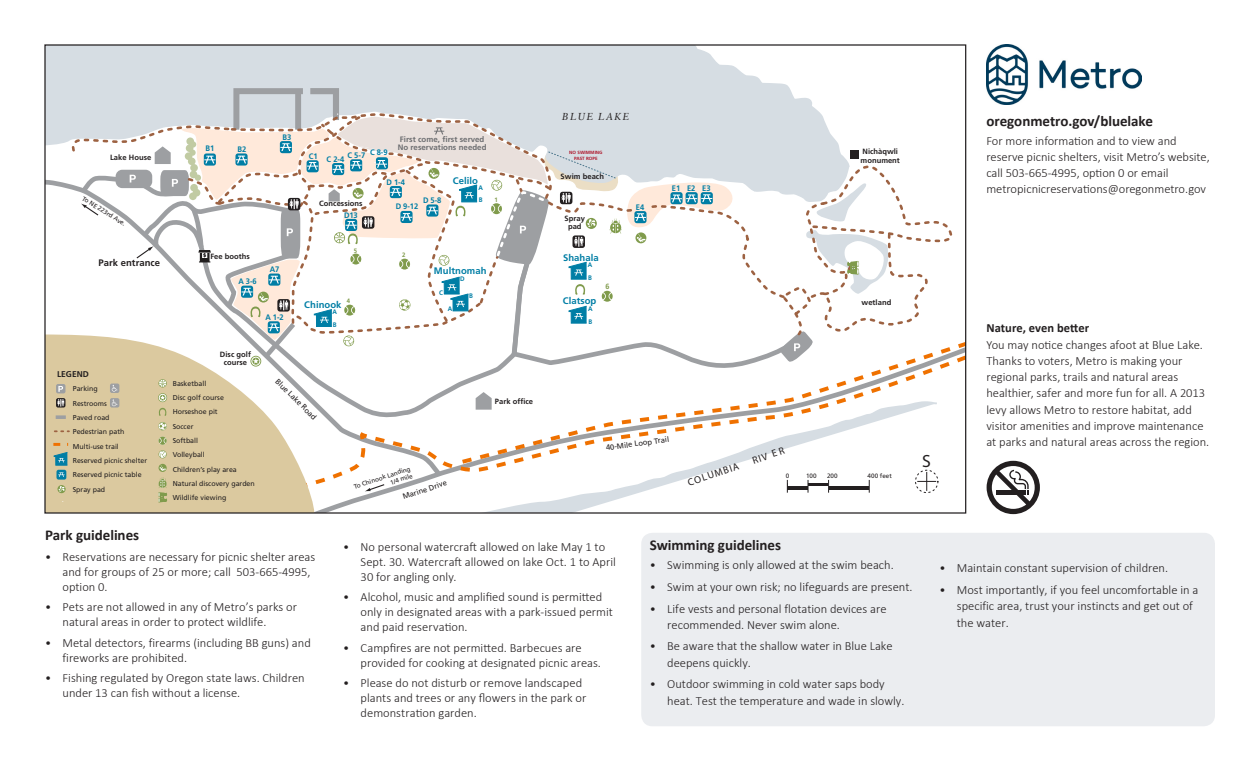
<style>
.page{position:relative;width:1260px;height:765px;background:#fff}
.page>*{position:absolute;margin:0;border:0;box-sizing:border-box;transform-origin:0 0}
.t1{font:700 17.62px "Sabon LT Std";color:#231f20}
.t2{font:700 15px "Calibri";letter-spacing:-.005em;color:#231f20}
.t3{font:300 12.5px/15px "Calibri";color:#231f20}
.t4{font:700 12.5px "Calibri";letter-spacing:.005em;color:#231f20}
.t5{font:italic 700 10.12px "Sabon LT Std";color:#231f20}
.t6{font:italic 10.12px "Sabon LT Std";letter-spacing:.1em;color:#231f20}
.t7{font:700 9.5px "Frutiger LT Std";letter-spacing:.005em;color:#007ea5}
.t8{font:700 9.5px "Frutiger LT Std";letter-spacing:.005em;color:#231f20}
.t9{font:700 8.38px "Frutiger LT Std";color:#231f20}
.t10{font:700 8px "Frutiger LT Std";letter-spacing:-.01em;color:#007ea5;scale:.95 1}
.t11{font:700 7.88px/7.9px "Frutiger LT Std";letter-spacing:.005em;color:#6c6d70}
.t12{font:700 7.62px/7.6px "Frutiger LT Std";letter-spacing:.005em;color:#231f20;text-align:center}
.t13{font:7.62px "Frutiger LT Std";color:#231f20}
.t14{font:700 7.62px "Frutiger LT Std";color:#809b4c;scale:.95 1}
.t15{font:7px/14.4px "Frutiger LT Std";color:#231f20}
.t16{font:700 6.62px/12.8px "Frutiger LT Std";color:#007ea5;scale:.95 1}
.t17{font:6.38px/7.6px "Frutiger LT Std";color:#231f20;text-align:right}
.t18{font:700 6.38px "Frutiger LT Std";color:#809b4c;scale:.95 1}
.t19{font:6.25px "Frutiger LT Std";color:#231f20}
.t20{font:700 4.62px/5.2px "Frutiger LT Std";letter-spacing:.005em;color:#ae172b;text-align:center}
</style>
<div class="page">
<div style="left:641px;top:533px;width:574px;height:193px;background:#ebedf0;border-radius:11px"></div>
<svg style="left:46px;top:46px;width:918px;height:466px"></svg>
<svg style="left:70px;top:85px;width:884px;height:282px"></svg>
<svg style="left:987px;top:461px;width:53px;height:53px"></svg>
<img style="left:986px;top:45px;width:156px;height:60px">
<p class="t6" style="left:562px;top:111px;width:69px">BLUE LAKE</p>
<p class="t12" style="left:110px;top:153px;width:43px">Lake House</p>
<p class="t10" style="left:206px;top:144px;width:11px">B1</p>
<p class="t10" style="left:238px;top:145px;width:11px">B2</p>
<p class="t10" style="left:282px;top:132px;width:11px">B3</p>
<p class="t10" style="left:370px;top:148px;width:20px">C 8-9</p>
<p class="t10" style="left:348px;top:151px;width:20px">C 5-7</p>
<p class="t10" style="left:309px;top:155px;width:39px">C1 C 2-4</p>
<p class="t11" style="left:398px;top:135px;width:90px">First come, first served<br>No reservations needed</p>
<p class="t20" style="left:569px;top:150px;width:35px">NO SWIMMING<br>PAST ROPE</p>
<p class="t12" style="left:861px;top:147px;width:41px;line-height:8.9px;text-align:left">Nichàqwli monument</p>
<p class="t17" style="left:85px;top:194px;width:52px;rotate:32deg">To NE 223rd Ave.</p>
<p class="t12" style="left:319px;top:200px;width:45px">Concessions</p>
<p class="t10" style="left:344px;top:210px;width:16px">D13</p>
<p class="t10" style="left:387px;top:177px;width:21px">D 1-4</p>
<p class="t10" style="left:423px;top:195px;width:21px">D 5-8</p>
<p class="t10" style="left:396px;top:202px;width:25px">D 9-12</p>
<p class="t7" style="left:453px;top:175px;width:27px">Celilo</p>
<p class="t16" style="left:478px;top:181px;width:6px">A<br>B</p>
<p class="t18" style="left:495px;top:196px;width:5px">1</p>
<p class="t12" style="left:561px;top:173px;width:45px">Swim beach</p>
<p class="t12" style="left:565px;top:215px;width:22px">Spray pad</p>
<p class="t10" style="left:636px;top:202px;width:10px">E4</p>
<p class="t10" style="left:672px;top:183px;width:42px">E1 E2 E3</p>
<p class="t8" style="left:98px;top:258px;width:63px">Park entrance</p>
<p class="t12" style="left:210px;top:253px;width:41px">Fee booths</p>
<p class="t10" style="left:238px;top:277px;width:21px">A 3-6</p>
<p class="t10" style="left:270px;top:265px;width:12px">A7</p>
<p class="t10" style="left:265px;top:312px;width:21px;rotate:-1deg">A 1-2</p>
<p class="t18" style="left:354px;top:247px;width:5px">5</p>
<p class="t18" style="left:347px;top:297px;width:5px">4</p>
<p class="t7" style="left:304px;top:299px;width:39px">Chinook</p>
<p class="t16" style="left:332px;top:305px;width:6px">A<br>B</p>
<p class="t18" style="left:402px;top:251px;width:5px">2</p>
<p class="t7" style="left:434px;top:265px;width:54px">Multnomah</p>
<p class="t16" style="left:439px;top:287px;width:6px">C</p>
<p class="t16" style="left:448px;top:303px;width:6px">A</p>
<p class="t16" style="left:460px;top:272px;width:6px">D</p>
<p class="t16" style="left:469px;top:289px;width:6px">B</p>
<p class="t7" style="left:563px;top:252px;width:37px">Shahala</p>
<p class="t16" style="left:588px;top:258px;width:6px">A<br>B</p>
<p class="t16" style="left:588px;top:302px;width:6px">A<br>B</p>
<p class="t14" style="left:605px;top:282px;width:6px">6</p>
<p class="t7" style="left:563px;top:295px;width:35px">Clatsop</p>
<p class="t12" style="left:862px;top:298px;width:31px">wetland</p>
<p class="t12" style="left:220px;top:351px;width:33px">Disc golf course</p>
<p class="t9" style="left:57px;top:369px;width:33px">LEGEND</p>
<p class="t15" style="left:73px;top:382px;width:76px">Parking<br>Restrooms<br>Paved road<br>Pedestrian path<br>Multi-use trail<br>Reserved picnic shelter<br>Reserved picnic table<br>Spray pad</p>
<p class="t15" style="left:173px;top:376px;width:84px">Basketball<br>Disc golf course<br>Horseshoe pit<br>Soccer<br>Softball<br>Volleyball<br>Children’s play area<br>Natural discovery garden<br>Wildlife viewing</p>
<p class="t13" style="left:280px;top:377px;width:56px;rotate:45deg">Blue Lake Road</p>
<p class="t17" style="left:353px;top:483px;width:61px;rotate:-18deg">To Chinook Landing<br>1/4 mile</p>
<p class="t13" style="left:402px;top:492px;width:48px;rotate:-18deg">Marine Drive</p>
<p class="t12" style="left:495px;top:398px;width:40px">Park office</p>
<p class="t13" style="left:605px;top:443px;width:65px;rotate:-8deg">40-Mile Loop Trail</p>
<p class="t5" style="left:686px;top:477px;width:55px;rotate:-19deg">COLUMBIA</p>
<p class="t5" style="left:751px;top:455px;width:35px;rotate:-19deg">RIV ER</p>
<p class="t19" style="left:786px;top:472px;width:5px">0</p>
<p class="t19" style="left:806px;top:472px;width:12px">100</p>
<p class="t19" style="left:827px;top:472px;width:12px">200</p>
<p class="t19" style="left:868px;top:472px;width:26px">400 feet</p>
<p class="t2" style="left:45px;top:526px;width:96px">Park guidelines</p>
<p class="t3" style="left:62px;top:548px;width:254px;text-indent:-18px">• Reservations are necessary for picnic shelter areas and for groups of 25 or more; call 503-665-4995, option 0.</p>
<p class="t3" style="left:62px;top:599px;width:236px;text-indent:-18px">• Pets are not allowed in any of Metro’s parks or natural areas in order to protect wildlife.</p>
<p class="t3" style="left:62px;top:634px;width:250px;text-indent:-18px">• Metal detectors, firearms (including BB guns) and fireworks are prohibited.</p>
<p class="t3" style="left:62px;top:670px;width:244px;text-indent:-18px">• Fishing regulated by Oregon state laws. Children under 13 can fish without a license.</p>
<p class="t3" style="left:361px;top:539px;width:257px;text-indent:-18px">• No personal watercraft allowed on lake May 1 to<br>Sept. 30. Watercraft allowed on lake Oct. 1 to April<br>30 for angling only.</p>
<p class="t3" style="left:361px;top:589px;width:254px;text-indent:-18px">• Alcohol, music and amplified sound is permitted only in designated areas with a park-issued permit and paid reservation.</p>
<p class="t3" style="left:361px;top:639px;width:242px;text-indent:-18px">• Campfires are not permitted. Barbecues are provided for cooking at designated picnic areas.</p>
<p class="t3" style="left:361px;top:675px;width:227px;text-indent:-18px">• Please do not disturb or remove landscaped plants and trees or any flowers in the park or demonstration garden.</p>
<p class="t2" style="left:650px;top:536px;width:133px">Swimming guidelines</p>
<p class="t3" style="left:650px;top:557px;width:246px">• Swimming is only allowed at the swim beach.</p>
<p class="t3" style="left:650px;top:579px;width:264px">• Swim at your own risk; no lifeguards are present.</p>
<p class="t3" style="left:667px;top:600px;width:221px;line-height:16.2px;text-indent:-18px">• Life vests and personal flotation devices are recommended. Never swim alone.</p>
<p class="t3" style="left:667px;top:638px;width:227px;line-height:16.2px;text-indent:-18px">• Be aware that the shallow water in Blue Lake deepens quickly.</p>
<p class="t3" style="left:667px;top:676px;width:239px;line-height:16.2px;text-indent:-18px">• Outdoor swimming in cold water saps body heat. Test the temperature and wade in slowly.</p>
<p class="t2" style="left:986px;top:111px;width:168px">oregonmetro.gov/bluelake</p>
<p class="t3" style="left:986px;top:132px;width:225px;line-height:16.2px">For more information and to view and reserve picnic shelters, visit Metro’s website, call 503-665-4995, option 0 or email metropicnicreservations@oregonmetro.gov</p>
<p class="t1" style="left:922px;top:450px;width:10px">S</p>
<p class="t4" style="left:986px;top:320px;width:104px">Nature, even better</p>
<p class="t3" style="left:986px;top:336px;width:224px;line-height:16.2px">You may notice changes afoot at Blue Lake.<br>Thanks to voters, Metro is making your regional parks, trails and natural areas healthier, safer and more fun for all. A 2013 levy allows Metro to restore habitat, add visitor amenities and improve maintenance at parks and natural areas across the region.</p>
<p class="t3" style="left:939px;top:560px;width:230px">• Maintain constant supervision of children.</p>
<p class="t3" style="left:957px;top:581px;width:243px;line-height:16.5px;text-indent:-18px">• Most importantly, if you feel uncomfortable in a specific area, trust your instincts and get out of the water.</p>
</div>
